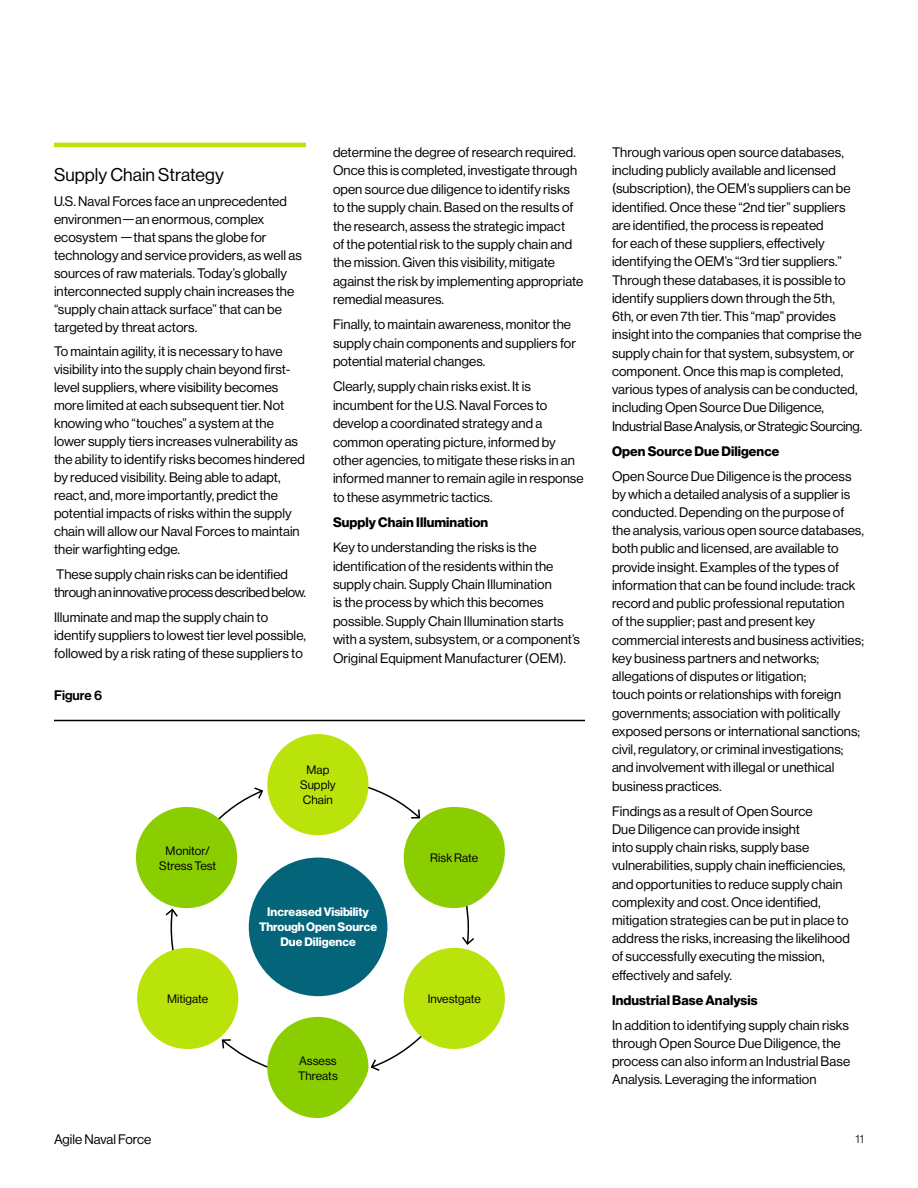
<style>
.page{position:relative;width:918px;height:1188px;background:#fff}
.page>*{position:absolute;margin:0;border:0;box-sizing:border-box;transform-origin:0 0}
.t1{font:18px "N Haas Grotesk DS Pro 55 Rg";letter-spacing:.005em;color:#000}
.t2{font:13.5px/18.3px "N Haas Grotesk DS Pro 55 Rg";letter-spacing:.005em;color:#000}
.t3{font:13.5px/18px "N Haas Grotesk DS Pro 55 Rg";letter-spacing:-.025em;color:#000}
.t4{font:13.5px "N Haas Grotesk DS Pro 75 Bd";letter-spacing:.005em;color:#000}
.t5{font:13.5px "N Haas Grotesk DS Pro 65 Md";color:#000}
.t6{font:12px/15px "N Haas Grotesk DS Pro 55 Rg";letter-spacing:.005em;color:#000;text-align:center}
.t7{font:12px/15px "N Haas Grotesk DS Pro 75 Bd";letter-spacing:.005em;color:#fff;text-align:center}
.t8{font:12px "N Haas Grotesk DS Pro 55 Rg";color:#3b3b3b}
</style>
<div class="page">
<svg style="left:209px;top:787px;width:55px;height:41px"></svg>
<svg style="left:370px;top:1032px;width:56px;height:39px"></svg>
<svg style="left:221px;top:1039px;width:53px;height:29px"></svg>
<svg style="left:164px;top:907px;width:15px;height:47px"></svg>
<hr style="left:54px;top:143px;width:252px;height:4px;background:#bae30a">
<div style="left:267px;top:734px;width:101px;height:101px;background:#bae30b;border-radius:50%"></div>
<div style="left:267px;top:1017px;width:101px;height:101px;background:#8acd00;border-radius:50%"></div>
<svg style="left:360px;top:784px;width:145px;height:162px"></svg>
<div style="left:136px;top:807px;width:101px;height:101px;background:#8acd00;border-radius:50%"></div>
<div style="left:404px;top:948px;width:101px;height:101px;background:#bae30b;border-radius:50%"></div>
<div style="left:137px;top:948px;width:101px;height:101px;background:#bae30a;border-radius:50%"></div>
<div style="left:249px;top:858px;width:138px;height:138px;background:#03647a;border-radius:50%"></div>
<hr style="left:54px;top:720px;width:531px;height:1px;background:#000">
<h1 class="t1" style="left:54px;top:164px;width:171px">Supply Chain Strategy</h1>
<p class="t2" style="left:54px;top:192px;width:249px">U.S. Naval Forces face an unprecedented environmen—an enormous, complex ecosystem —that spans the globe for technology and service providers, as well as sources of raw materials. Today’s globally interconnected supply chain increases the “supply chain attack surface” that can be targeted by threat actors.</p>
<p class="t2" style="left:54px;top:343px;width:252px">To maintain agility, it is necessary to have visibility into the supply chain beyond first&shy;level suppliers, where visibility becomes more limited at each subsequent tier. Not knowing who “touches” a system at the lower supply tiers increases vulnerability as the ability to identify risks becomes hindered by reduced visibility. Being able to adapt, react, and, more importantly, predict the potential impacts of risks within the supply chain will allow our Naval Forces to maintain their warfighting edge.</p>
<p class="t3" style="left:54px;top:565px;width:253px">These supply chain risks can be identified through an innovative process described below.</p>
<p class="t2" style="left:54px;top:608px;width:254px">Illuminate and map the supply chain to identify suppliers to lowest tier level possible, followed by a risk rating of these suppliers to</p>
<p class="t5" style="left:54px;top:687px;width:50px">Figure 6</p>
<p class="t2" style="left:333px;top:143px;width:252px">determine the degree of research required.<br>Once this is completed, investigate through open source due diligence to identify risks to the supply chain. Based on the results of the research, assess the strategic impact<br>of the potential risk to the supply chain and the mission. Given this visibility, mitigate against the risk by implementing appropriate remedial measures.</p>
<p class="t2" style="left:333px;top:315px;width:244px">Finally, to maintain awareness, monitor the supply chain components and suppliers for potential material changes.</p>
<p class="t2" style="left:333px;top:377px;width:252px">Clearly, supply chain risks exist. It is incumbent for the U.S. Naval Forces to develop a coordinated strategy and a common operating picture, informed by other agencies, to mitigate these risks in an informed manner to remain agile in response to these asymmetric tactics.</p>
<p class="t4" style="left:333px;top:514px;width:157px">Supply Chain Illumination</p>
<p class="t2" style="left:333px;top:538px;width:249px">Key to understanding the risks is the identification of the residents within the supply chain. Supply Chain Illumination<br>is the process by which this becomes possible. Supply Chain Illumination starts with a system, subsystem, or a component’s Original Equipment Manufacturer (OEM).</p>
<p class="t6" style="left:159px;top:843px;width:59px">Monitor/<br>Stress Test</p>
<p class="t6" style="left:300px;top:763px;width:37px">Map<br>Supply<br>Chain</p>
<p class="t7" style="left:259px;top:905px;width:120px">Increased Visibility<br>Through Open Source<br>Due Diligence</p>
<p class="t6" style="left:430px;top:851px;width:49px">Risk Rate</p>
<p class="t6" style="left:167px;top:991px;width:43px">Mitigate</p>
<p class="t6" style="left:428px;top:991px;width:55px">Investgate</p>
<p class="t2" style="left:54px;top:1131px;width:99px">Agile Naval Force</p>
<p class="t6" style="left:298px;top:1053px;width:41px;text-align:left">Assess<br>Threats</p>
<p class="t2" style="left:612px;top:143px;width:252px">Through various open source databases, including publicly available and licensed (subscription), the OEM’s suppliers can be identified. Once these “2nd tier” suppliers are identified, the process is repeated<br>for each of these suppliers, effectively identifying the OEM’s “3rd tier suppliers.” Through these databases, it is possible to identify suppliers down through the 5th,<br>6th, or even 7th tier. This “map” provides insight into the companies that comprise the supply chain for that system, subsystem, or component. Once this map is completed, various types of analysis can be conducted, including Open Source Due Diligence, Industrial Base Analysis, or Strategic Sourcing.</p>
<p class="t4" style="left:612px;top:443px;width:169px">Open Source Due Diligence</p>
<p class="t2" style="left:612px;top:467px;width:253px">Open Source Due Diligence is the process by which a detailed analysis of a supplier is conducted. Depending on the purpose of the analysis, various open source databases, both public and licensed, are available to provide insight. Examples of the types of information that can be found include: track record and public professional reputation<br>of the supplier; past and present key commercial interests and business activities; key business partners and networks; allegations of disputes or litigation;<br>touch points or relationships with foreign governments; association with politically exposed persons or international sanctions; civil, regulatory, or criminal investigations; and involvement with illegal or unethical business practices.</p>
<p class="t2" style="left:612px;top:802px;width:239px">Findings as a result of Open Source<br>Due Diligence can provide insight<br>into supply chain risks, supply base vulnerabilities, supply chain inefficiencies, and opportunities to reduce supply chain complexity and cost. Once identified, mitigation strategies can be put in place to address the risks, increasing the likelihood of successfully executing the mission, effectively and safely.</p>
<p class="t4" style="left:612px;top:992px;width:147px">Industrial Base Analysis</p>
<p class="t2" style="left:612px;top:1016px;width:240px">In addition to identifying supply chain risks through Open Source Due Diligence, the process can also inform an Industrial Base Analysis. Leveraging the information</p>
<p class="t8" style="left:856px;top:1132px;width:10px">11</p>
</div>
